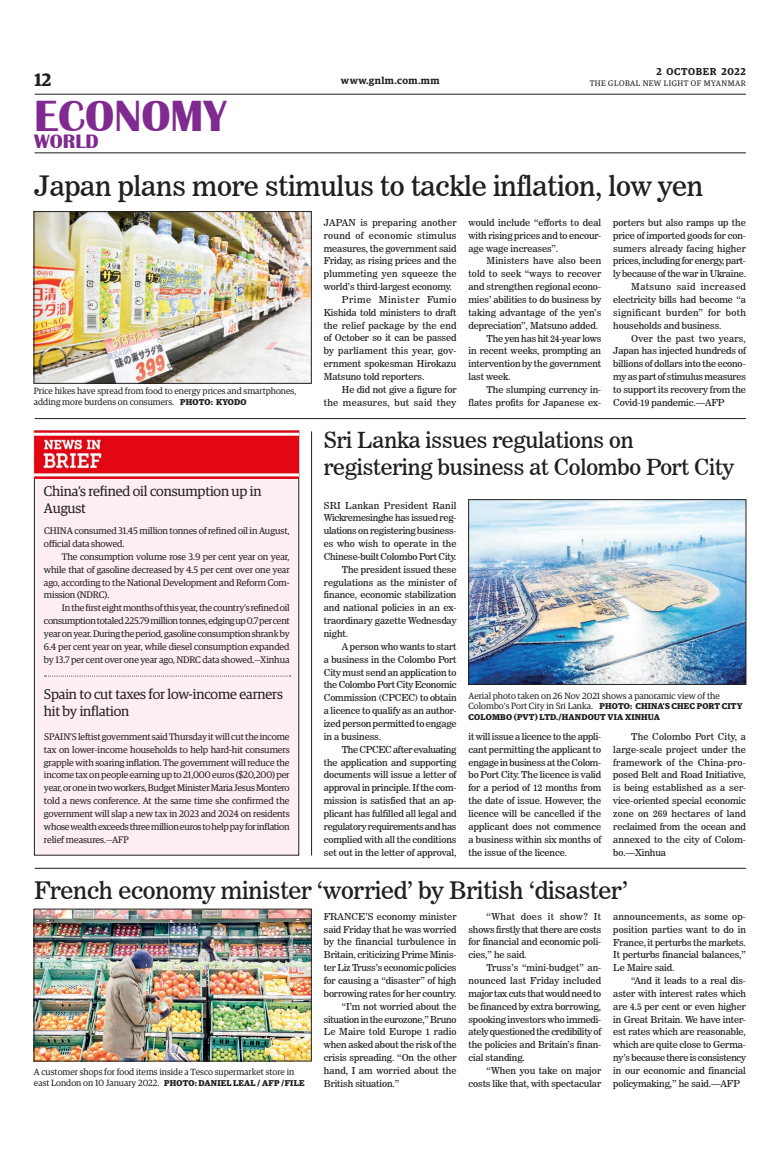
<style>
.page{position:relative;width:773px;height:1152px;background:#fff}
.page>*{position:absolute;margin:0;border:0;box-sizing:border-box;transform-origin:0 0}
.t1{font:700 45px "Britannic";color:#802990}
._2_Clm_Head{font:28px "News 706 BT Roman C";letter-spacing:-.01em;color:#231f20}
._2_Clm_Head-2{font:24px "News 706 BT Roman C";letter-spacing:-.01em;color:#231f20}
._2_Clm_Head-3{font:22px/26.4px "News 706 BT Roman C";letter-spacing:-.01em;color:#231f20}
.t2{font:700 20px "Britannic";color:#802990}
.t3{font:600 18px "Guardian Egyp";color:#231f20}
.Brief_Head{font:14px/16.8px "Guardian Egyp";letter-spacing:-.01em;color:#231f20}
.t4{font:600 10px "Guardian Egyp";letter-spacing:.055em;color:#231f20}
._2nd_Body{font:9.5px/12.9px "News 706 BT Roman C";letter-spacing:-.01em;color:#231f20;text-align:justify}
.Brief_2nd_Body{font:9.5px/12.9px "Guardian Egyp";letter-spacing:-.01em;color:#231f20;text-align:justify}
.Normal_Para{font:9.5px/12.9px "News 706 BT Roman C";letter-spacing:-.01em;color:#231f20;text-align:justify}
._2nd_Body-2{font:9.5px/12.9px "News 706 BT Roman C";letter-spacing:.02em;color:#231f20;text-align:right}
.t5{font:9px/10.8px "Guardian Egyp";color:#231f20}
.t6{font:700 8.5px "Guardian Egyp";letter-spacing:.02em;color:#231f20}
.t7{font:8px "Guardian Egyp";letter-spacing:.06em;color:#231f20}
.s1{font-weight:700;font-size:8.5px}
</style>
<div class="page">
<hr style="left:35px;top:94px;width:711px;height:1px;background:#231f20">
<hr style="left:35px;top:153px;width:711px;height:1px;background:#231f20">
<div style="left:34px;top:431px;width:265px;height:424px;background:#fdeef4"></div>
<div style="left:34px;top:430px;width:265px;height:425px;border:1px solid #231f20"></div>
<img style="left:34px;top:431px;width:264px;height:48px">
<hr style="left:311px;top:431px;width:1px;height:424px;background:#231f20">
<hr style="left:35px;top:418px;width:711px;height:1px;background:#231f20">
<img style="left:36px;top:213px;width:273px;height:168px">
<div style="left:34px;top:211px;width:277px;height:172px;border:1px solid #231f20"></div>
<img style="left:470px;top:502px;width:274px;height:181px">
<div style="left:468px;top:500px;width:278px;height:185px;border:1px solid #231f20"></div>
<svg style="left:44px;top:676px;width:246px;height:1px"></svg>
<hr style="left:35px;top:868px;width:711px;height:1px;background:#231f20">
<img style="left:36px;top:911px;width:273px;height:148px">
<h3 class="t3" style="left:35px;top:67px;width:18px">12</h3>
<p class="t4" style="left:656px;top:64px;width:91px">2 OCTOBER 2022</p>
<p class="t4" style="left:341px;top:73px;width:100px">www.gnlm.com.mm</p>
<p class="t7" style="left:589px;top:78px;width:158px">THE GLOBAL NEW LIGHT OF MYANMAR</p>
<h1 class="t1" style="left:34px;top:90px;width:194px">ECONOMY</h1>
<h3 class="t2" style="left:34px;top:130px;width:66px">WORLD</h3>
<p class="_2_Clm_Head" style="left:34px;top:169px;width:670px">Japan plans more stimulus to tackle inflation, low yen</p>
<p class="Normal_Para" style="left:324px;top:216px;width:134px">JAPAN is preparing another round of economic stimulus measures, the government said Friday, as rising prices and the plummeting yen squeeze the world’s third-largest economy.</p>
<p class="_2nd_Body" style="left:324px;top:293px;width:134px;text-indent:18px">Prime Minister Fumio Kishida told ministers to draft the relief package by the end of October so it can be passed by parliament this year, gov&shy;ernment spokesman Hirokazu Matsuno told reporters.</p>
<p class="_2nd_Body-2" style="left:324px;top:383px;width:134px">He did not give a figure for<br>the measures, but said they</p>
<p class="_2nd_Body" style="left:468px;top:216px;width:134px">would include “efforts to deal with rising prices and to encour&shy;age wage increases”.</p>
<p class="_2nd_Body" style="left:468px;top:255px;width:134px;text-indent:18px">Ministers have also been told to seek “ways to recover and strengthen regional econo&shy;mies’ abilities to do business by taking advantage of the yen’s depreciation”, Matsuno added.</p>
<p class="_2nd_Body" style="left:468px;top:332px;width:134px;text-indent:18px">The yen has hit 24-year lows in recent weeks, prompting an intervention by the government last week.</p>
<p class="_2nd_Body" style="left:468px;top:383px;width:134px;text-align:right">The slumping currency in&shy;flates profits for Japanese ex-</p>
<p class="_2nd_Body" style="left:613px;top:216px;width:134px">porters but also ramps up the price of imported goods for con&shy;sumers already facing higher prices, including for energy, part&shy;ly because of the war in Ukraine.</p>
<p class="_2nd_Body" style="left:613px;top:280px;width:134px;text-indent:18px">Matsuno said increased electricity bills had become “a significant burden” for both households and business.</p>
<p class="_2nd_Body" style="left:613px;top:332px;width:134px;text-indent:18px">Over the past two years, Japan has injected hundreds of billions of dollars into the econo&shy;my as part of stimulus measures to support its recovery from the Covid-19 pandemic.—AFP</p>
<p class="t5" style="left:34px;top:385px;width:264px">Price hikes have spread from food to energy prices and smartphones, adding more burdens on consumers. <span class="s1">PHOTO: KYODO</span></p>
<p class="_2_Clm_Head-3" style="left:324px;top:427px;width:411px">Sri Lanka issues regulations on registering business at Colombo Port City</p>
<p class="Normal_Para" style="left:324px;top:499px;width:134px">SRI Lankan President Ranil Wickremesinghe has issued reg&shy;ulations on registering business&shy;es who wish to operate in the Chinese-built Colombo Port City.</p>
<p class="_2nd_Body" style="left:324px;top:563px;width:134px;text-indent:18px">The president issued these regulations as the minister of finance, economic stabilization and national policies in an ex&shy;traordinary gazette Wednesday night.</p>
<p class="_2nd_Body" style="left:324px;top:640px;width:134px;text-indent:18px">A person who wants to start a business in the Colombo Port City must send an application to the Colombo Port City Economic Commission (CPCEC) to obtain a licence to qualify as an author&shy;ized person permitted to engage in a business.</p>
<p class="_2nd_Body" style="left:324px;top:743px;width:134px;text-indent:18px">The CPCEC after evaluating the application and supporting documents will issue a letter of approval in principle. If the com&shy;mission is satisfied that an ap&shy;plicant has fulfilled all legal and regulatory requirements and has complied with all the conditions set out in the letter of approval,</p>
<p class="Brief_Head" style="left:44px;top:482px;width:219px">China’s refined oil consumption up in<br>August</p>
<p class="Brief_2nd_Body" style="left:44px;top:524px;width:247px">CHINA consumed 31.45 million tonnes of refined oil in August, official data showed.</p>
<p class="Brief_2nd_Body" style="left:44px;top:550px;width:247px;text-indent:18px">The consumption volume rose 3.9 per cent year on year, while that of gasoline decreased by 4.5 per cent over one year ago, according to the National Development and Reform Com&shy;mission (NDRC).</p>
<p class="Brief_2nd_Body" style="left:44px;top:601px;width:247px;text-indent:18px">In the first eight months of this year, the country’s refined oil consumption totaled 225.79 million tonnes, edging up 0.7 per cent year on year. During the period, gasoline consumption shrank by 6.4 per cent year on year, while diesel consumption expanded by 13.7 per cent over one year ago, NDRC data showed.—Xinhua</p>
<p class="Brief_Head" style="left:44px;top:685px;width:240px">Spain to cut taxes for low-income earners hit by inflation</p>
<p class="Brief_2nd_Body" style="left:44px;top:729px;width:247px">SPAIN’S leftist government said Thursday it will cut the income tax on lower-income households to help hard-hit consumers grapple with soaring inflation. The government will reduce the income tax on people earning up to 21,000 euros ($20,200) per year, or one in two workers, Budget Minister Maria Jesus Montero told a news conference. At the same time she confirmed the government will slap a new tax in 2023 and 2024 on residents whose wealth exceeds three million euros to help pay for inflation relief measures.—AFP</p>
<p class="_2_Clm_Head-2" style="left:34px;top:876px;width:595px">French economy minister ‘worried’ by British ‘disaster’</p>
<p class="Normal_Para" style="left:324px;top:910px;width:134px">FRANCE’S economy minister said Friday that he was worried by the financial turbulence in Britain, criticizing Prime Minis&shy;ter Liz Truss’s economic policies for causing a “disaster” of high borrowing rates for her country.</p>
<p class="_2nd_Body" style="left:324px;top:1000px;width:134px;text-indent:18px">“I’m not worried about the situation in the eurozone,” Bruno Le Maire told Europe 1 radio when asked about the risk of the crisis spreading. “On the other hand, I am worried about the British situation.”</p>
<p class="t5" style="left:468px;top:690px;width:275px">Aerial photo taken on 26 Nov 2021 shows a panoramic view of the<br>Colombo’s Port City in Sri Lanka. <span class="s1">PHOTO: CHINA’S CHEC PORT CITY</span></p>
<p class="t6" style="left:468px;top:710px;width:193px">COLOMBO (PVT) LTD./HANDOUT VIA XINHUA</p>
<p class="_2nd_Body" style="left:468px;top:730px;width:134px">it will issue a licence to the appli&shy;cant permitting the applicant to engage in business at the Colom&shy;bo Port City. The licence is valid for a period of 12 months from the date of issue. However, the licence will be cancelled if the applicant does not commence a business within six months of the issue of the licence.</p>
<p class="_2nd_Body" style="left:613px;top:730px;width:134px;text-indent:18px">The Colombo Port City, a large-scale project under the framework of the China-pro&shy;posed Belt and Road Initiative, is being established as a ser&shy;vice-oriented special economic zone on 269 hectares of land reclaimed from the ocean and annexed to the city of Colom&shy;bo.—Xinhua</p>
<p class="_2nd_Body" style="left:468px;top:910px;width:134px;text-indent:18px">“What does it show? It shows firstly that there are costs for financial and economic poli&shy;cies,” he said.</p>
<p class="_2nd_Body" style="left:468px;top:961px;width:134px;text-indent:18px">Truss’s “mini-budget” an&shy;nounced last Friday included major tax cuts that would need to be financed by extra borrowing, spooking investors who immedi&shy;ately questioned the credibility of the policies and Britain’s finan&shy;cial standing.</p>
<p class="_2nd_Body" style="left:468px;top:1064px;width:134px;text-align:right">“When you take on major costs like that, with spectacular</p>
<p class="_2nd_Body" style="left:613px;top:910px;width:134px">announcements, as some op&shy;position parties want to do in France, it perturbs the markets.<br>It perturbs financial balances,” Le Maire said.</p>
<p class="_2nd_Body" style="left:613px;top:974px;width:134px;text-indent:18px">“And it leads to a real dis&shy;aster with interest rates which are 4.5 per cent or even higher in Great Britain. We have inter&shy;est rates which are reasonable, which are quite close to Germa&shy;ny’s because there is consistency in our economic and financial policymaking,” he said.—AFP</p>
<p class="t5" style="left:34px;top:1066px;width:272px">A customer shops for food items inside a Tesco supermarket store in east London on 10 January 2022. <span class="s1">PHOTO: DANIEL LEAL / AFP /FILE</span></p>
</div>
